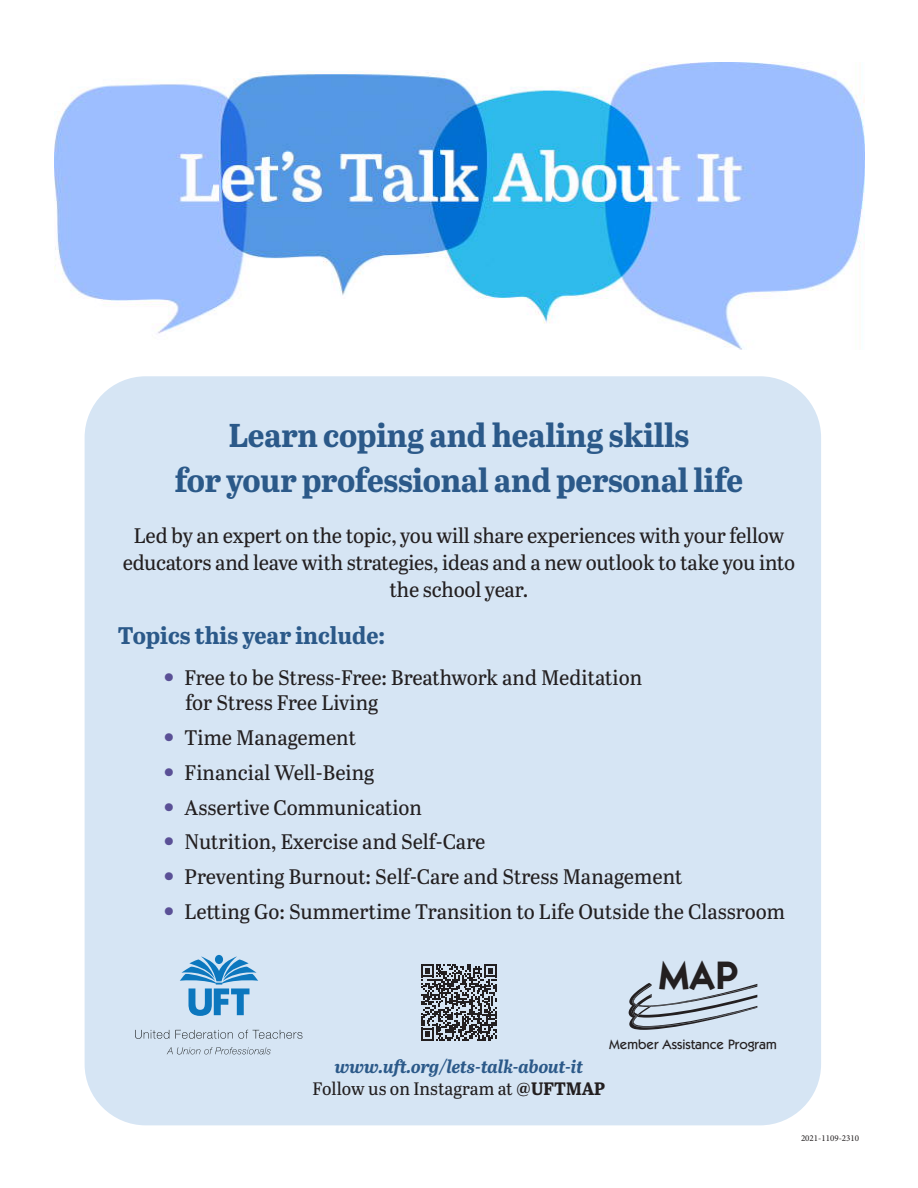
<style>
.page{position:relative;width:918px;height:1188px;background:#fff}
.page>*{position:absolute;margin:0;border:0;box-sizing:border-box;transform-origin:0 0}
.t1{font:700 41.1px "Simplix";color:#231f20}
.t2{font:700 33px/45px "Abril Titling";letter-spacing:-.01em;color:#2b5989;text-align:center}
.t3{font:700 24px "Abril Titling";color:#2b5989}
.t4{font:21px/27px "Abril Titling";letter-spacing:-.01em;color:#231f20;text-align:center}
.t5{font:italic 700 18px "Abril Titling";letter-spacing:-.005em;color:#2b5989}
.t6{font:18px "Abril Titling";color:#231f20}
.t7{font:500 13.65px "ITC Kabel Std";color:#231f20}
.t8{font:9px "Minion Pro";color:#231f20}
.s1{font-family:"LFT Etica Condensed";font-weight:700;font-size:24px;color:#5a5096}
.s2{font-weight:700}
</style>
<div class="page">
<div style="left:85px;top:376px;width:736px;height:749px;background:#d6e5f4;border-radius:61px"></div>
<svg style="left:421px;top:964px;width:76px;height:77px"></svg>
<img style="left:54px;top:63px;width:810px;height:287px">
<svg style="left:135px;top:1030px;width:34px;height:9px"></svg>
<svg style="left:175px;top:1030px;width:127px;height:9px"></svg>
<svg style="left:180px;top:956px;width:78px;height:60px"></svg>
<div style="left:215px;top:955px;width:8px;height:9px;background:#0c77be;border-radius:50%"></div>
<svg style="left:167px;top:1047px;width:104px;height:7px"></svg>
<svg style="left:629px;top:983px;width:129px;height:47px"></svg>
<p class="t2" style="left:175px;top:412px;width:570px">Learn coping and healing skills<br>for your professional and personal life</p>
<p class="t4" style="left:123px;top:521px;width:674px">Led by an expert on the topic, you will share experiences with your fellow educators and leave with strategies, ideas and a new outlook to take you into the school year.</p>
<p class="t3" style="left:118px;top:618px;width:269px">Topics this year include:</p>
<p class="t4" style="left:185px;top:664px;width:458px;line-height:25.2px;text-align:left;text-indent:-22px"><span class="s1">○</span> Free to be Stress-Free: Breathwork and Meditation for Stress Free Living</p>
<p class="t4" style="left:163px;top:723px;width:195px"><span class="s1">○</span> Time Management</p>
<p class="t4" style="left:163px;top:758px;width:213px"><span class="s1">○</span> Financial Well-Being</p>
<p class="t4" style="left:163px;top:793px;width:261px"><span class="s1">○</span> Assertive Communication</p>
<p class="t4" style="left:163px;top:827px;width:324px"><span class="s1">○</span> Nutrition, Exercise and Self-Care</p>
<p class="t4" style="left:163px;top:862px;width:521px"><span class="s1">○</span> Preventing Burnout: Self-Care and Stress Management</p>
<p class="t4" style="left:163px;top:897px;width:624px"><span class="s1">○</span> Letting Go: Summertime Transition to Life Outside the Classroom</p>
<p class="t1" style="left:658px;top:950px;width:82px">MAP</p>
<p class="t7" style="left:609px;top:1036px;width:169px">Member Assistance Program</p>
<p class="t5" style="left:335px;top:1054px;width:250px">www.uft.org/lets-talk-about-it</p>
<p class="t6" style="left:313px;top:1075px;width:294px">Follow us on Instagram at <span class="s2">@UFTMAP</span></p>
<p class="t8" style="left:801px;top:1132px;width:60px">2021-1109-2310</p>
</div>
